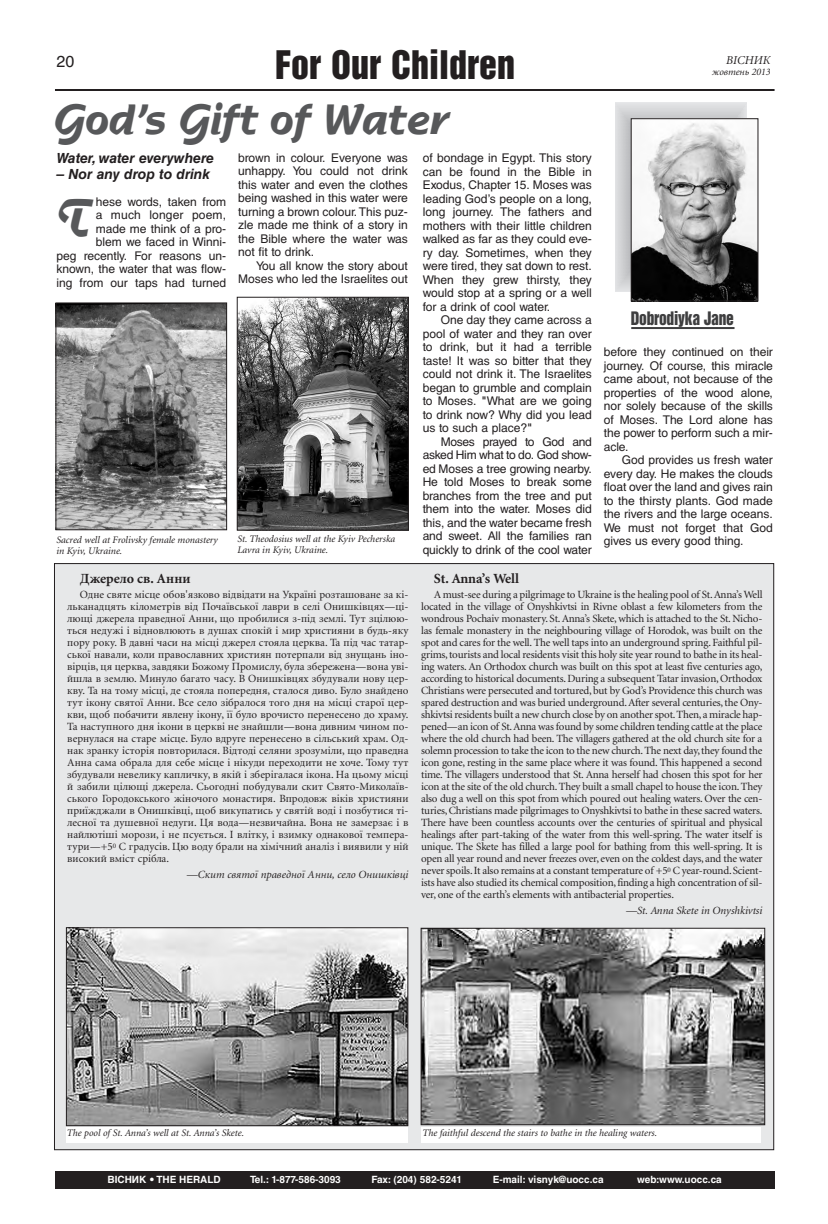
<style>
.page{position:relative;width:828px;height:1224px;background:#fff}
.page>*{position:absolute;margin:0;border:0;box-sizing:border-box;transform-origin:0 0}
.t1{font:700 55.3px "Nadianne";color:#57585a;scale:.8 1}
.t2{font:700 44px "Nadianne";color:#57585a;scale:.9 1}
.t3{font:36px "Helvetica Inserat Cyr Upright";color:#231f20}
.t4{font:17px "Helvetica Inserat Cyr Upright";letter-spacing:-.015em;color:#3e3e3f;scale:.91 1}
.t5{font:16px "Helvetica Cyr Upright";color:#231f20}
.t6{font:14px "Helvetica Cyr Bold Inclined";color:#231f20}
.t7{font:700 14px "Minion Cyr";color:#231f20}
.t8{font:12px/13.5px "Helvetica Cyr Upright";color:#231f20;text-align:justify}
.t9{font:italic 12px "Minion Cyr";color:#231f20}
.t10{font:11px/12px "Minion Cyr";letter-spacing:-.005em;color:#231f20;text-align:justify}
.t11{font:italic 11px "Minion Cyr";color:#231f20}
.t12{font:italic 10px/11px "Minion Cyr";color:#231f20}
.t13{font:700 10px "Helvetica Cyr";color:#fff}
</style>
<div class="page">
<div style="left:55px;top:1171px;width:719px;height:18px;background:#231f20"></div>
<hr style="left:55px;top:89px;width:720px;height:2px;background:#231f20">
<hr style="left:631px;top:327px;width:104px;height:2px;background:#3e3e3f">
<svg style="left:616px;top:102px;width:130px;height:189px;background:#cfd0d2"></svg>
<img style="left:633px;top:120px;width:123px;height:180px">
<div style="left:631px;top:118px;width:127px;height:184px;border:1px solid #231f20"></div>
<div style="left:54px;top:564px;width:720px;height:586px;background:#e7e8e9"></div>
<img style="left:239px;top:299px;width:168px;height:229px">
<div style="left:237px;top:297px;width:172px;height:233px;border:1px solid #231f20"></div>
<img style="left:58px;top:305px;width:167px;height:223px">
<div style="left:56px;top:303px;width:171px;height:227px;border:1px solid #231f20"></div>
<img style="left:68px;top:929px;width:338px;height:195px">
<div style="left:66px;top:927px;width:342px;height:199px;border:1px solid #231f20"></div>
<img style="left:423px;top:930px;width:340px;height:193px">
<div style="left:421px;top:928px;width:344px;height:197px;border:1px solid #231f20"></div>
<div style="left:66px;top:1128px;width:342px;height:15px;background:#fff"></div>
<div style="left:421px;top:1127px;width:340px;height:16px;background:#fff"></div>
<h3 class="t3" style="left:275px;top:50px;width:241px">For Our Children</h3>
<h3 class="t5" style="left:57px;top:56px;width:19px">20</h3>
<p class="t9" style="left:726px;top:56px;width:46px">ВІСНИК</p>
<p class="t12" style="left:712px;top:67px;width:60px">жовтень 2013</p>
<h2 class="t2" style="left:53px;top:92px;width:442px">God’s Gift of Water</h2>
<p class="t8" style="left:423px;top:152px;width:171px">of bondage in Egypt. This story can be found in the Bible in Exodus, Chapter 15. Moses was leading God’s people on a long, long journey. The fathers and mothers with their little children walked as far as they could eve&shy;ry day. Sometimes, when they were tired, they sat down to rest.<br>When they grew thirsty, they would stop at a spring or a well for a drink of cool water.</p>
<p class="t8" style="left:423px;top:314px;width:171px;text-indent:18px">One day they came across a pool of water and they ran over to drink, but it had a terrible taste! It was so bitter that they could not drink it. The Israelites began to grumble and complain to Moses. "What are we going to drink now? Why did you lead us to such a place?"</p>
<p class="t8" style="left:423px;top:436px;width:171px;text-indent:18px">Moses prayed to God and asked Him what to do. God show&shy;ed Moses a tree growing nearby.<br>He told Moses to break some branches from the tree and put them into the water. Moses did this, and the water became fresh and sweet. All the families ran quickly to drink of the cool water</p>
<p class="t6" style="left:56px;top:153px;width:159px">Water, water everywhere</p>
<p class="t6" style="left:56px;top:169px;width:155px">– Nor any drop to drink</p>
<h1 class="t1" style="left:56px;top:184px;width:42px">T</h1>
<p class="t8" style="left:238px;top:152px;width:171px">brown in colour. Everyone was unhappy. You could not drink this water and even the clothes being washed in this water were turning a brown colour.This puz&shy;zle made me think of a story in the Bible where the water was not fit to drink.</p>
<p class="t8" style="left:238px;top:260px;width:171px;text-align:right">You all know the story about<br>Moses who led the Israelites out</p>
<p class="t8" style="left:56px;top:196px;width:171px;text-align:right">hese words, taken from<br>a much longer poem,<br>made me think of a pro-<br>blem we faced in Winni-<br>peg recently. For reasons un&shy;known, the water that was flow&shy;ing from our taps had turned</p>
<p class="t12" style="left:56px;top:535px;width:163px">Sacred well at Frolivsky female monastery in Kyiv, Ukraine.</p>
<p class="t12" style="left:237px;top:534px;width:159px">St. Theodosius well at the Kyiv Pecherska<br>Lavra in Kyiv, Ukraine.</p>
<h3 class="t4" style="left:631px;top:312px;width:115px">Dobrodiyka Jane</h3>
<p class="t8" style="left:604px;top:346px;width:171px">before they continued on their journey. Of course, this miracle came about, not because of the properties of the wood alone, nor solely because of the skills of Moses. The Lord alone has the power to perform such a mir&shy;acle.</p>
<p class="t8" style="left:604px;top:454px;width:171px;text-indent:18px">God provides us fresh water every day. He makes the clouds float over the land and gives rain to the thirsty plants. God made the rivers and the large oceans.<br>We must not forget that God gives us every good thing.</p>
<p class="t7" style="left:80px;top:573px;width:112px">Джерело св. Анни</p>
<p class="t10" style="left:67px;top:590px;width:343px;text-indent:13px">Одне святе місце обов'язково відвідати на Україні розташоване за кі&shy;льканадцять кілометрів від Почаївської лаври в селі Онишківцях—ці&shy;лющі джерела праведної Анни, що пробилися з-під землі. Тут зцілюю&shy;ться недужі і відновлюють в душах спокій і мир християни в будь-яку пору року. В давні часи на місці джерел стояла церква. Та під час татар&shy;ської навали, коли православних християн потерпали від знущань іно&shy;вірців, ця церква, завдяки Божому Промислу, була збережена—вона уві&shy;йшла в землю. Минуло багато часу. В Онишківцях збудували нову цер&shy;кву. Та на тому місці, де стояла попередня, сталося диво. Було знайдено тут ікону святої Анни. Все село зібралося того дня на місці старої цер&shy;кви, щоб побачити явлену ікону, її було врочисто перенесено до храму.<br>Та наступного дня ікони в церкві не знайшли—вона дивним чином по&shy;вернулася на старе місце. Було вдруге перенесено в сільський храм. Од&shy;нак зранку історія повторилася. Відтоді селяни зрозуміли, що праведна Анна сама обрала для себе місце і нікуди переходити не хоче. Тому тут збудували невелику капличку, в якій і зберігалася ікона. На цьому місці й забили цілющі джерела. Сьогодні побудували скит Свято-Миколаїв&shy;ського Городокського жіночого монастиря. Впродовж віків християни приїжджали в Онишківці, щоб викупатись у святій воді і позбутися ті&shy;лесної та душевної недуги. Ця вода—незвичайна. Вона не замерзає і в найлютіші морози, і не псується. І влітку, і взимку однакової темпера&shy;тури—+5<sup>0</sup> С градусів. Цю воду брали на хімічний аналіз і виявили у ній високий вміст срібла.</p>
<p class="t11" style="left:187px;top:870px;width:223px">—Скит святої праведної Анни, село Онишківці</p>
<p class="t7" style="left:434px;top:573px;width:87px">St. Anna’s Well</p>
<p class="t10" style="left:421px;top:590px;width:343px;text-indent:13px">A must-see during a pilgrimage to Ukraine is the healing pool of St.Anna’s Well located in the village of Onyshkivtsi in Rivne oblast a few kilometers from the wondrous Pochaiv monastery. St.Anna’s Skete, which is attached to the St. Nicho&shy;las female monastery in the neighbouring village of Horodok, was built on the spot and cares for the well.The well taps into an underground spring. Faithful pil&shy;grims,tourists and local residents visit this holy site year round to bathe in its heal&shy;ing waters. An Orthodox church was built on this spot at least five centuries ago, according to historical documents.During a subsequent Tatar invasion,Orthodox Christians were persecuted and tortured, but by God’s Providence this church was spared destruction and was buried underground.After several centuries, the Ony&shy;shkivtsi residents built a new church close by on another spot.Then,a miracle hap&shy;pened—an icon of St.Anna was found by some children tending cattle at the place where the old church had been. The villagers gathered at the old church site for a solemn procession to take the icon to the new church.The next day,they found the icon gone, resting in the same place where it was found. This happened a second time. The villagers understood that St. Anna herself had chosen this spot for her icon at the site of the old church.They built a small chapel to house the icon.They also dug a well on this spot from which poured out healing waters. Over the cen&shy;turies,Christians made pilgrimages to Onyshkivtsi to bathe in these sacred waters.<br>There have been countless accounts over the centuries of spiritual and physical healings after part-taking of the water from this well-spring. The water itself is unique. The Skete has filled a large pool for bathing from this well-spring. It is open all year round and never freezes over, even on the coldest days, and the water never spoils.It also remains at a constant temperature of +5<sup>0</sup> C year-round.Scient&shy;ists have also studied its chemical composition,finding a high concentration of sil&shy;ver, one of the earth’s elements with antibacterial properties.</p>
<p class="t11" style="left:626px;top:906px;width:138px">—St. Anna Skete in Onyshkivtsi</p>
<p class="t12" style="left:67px;top:1128px;width:179px">The pool of St. Anna’s well at St. Anna’s Skete.</p>
<p class="t12" style="left:422px;top:1128px;width:236px">The faithful descend the stairs to bathe in the healing waters.</p>
<p class="t13" style="left:108px;top:1176px;width:115px">ВІСНИК • THE HERALD</p>
<p class="t13" style="left:250px;top:1176px;width:92px">Tel.: 1-877-586-3093</p>
<p class="t13" style="left:371px;top:1176px;width:92px">Fax: (204) 582-5241</p>
<p class="t13" style="left:493px;top:1176px;width:112px">E-mail: visnyk@uocc.ca</p>
<p class="t13" style="left:637px;top:1176px;width:86px">web:www.uocc.ca</p>
</div>
